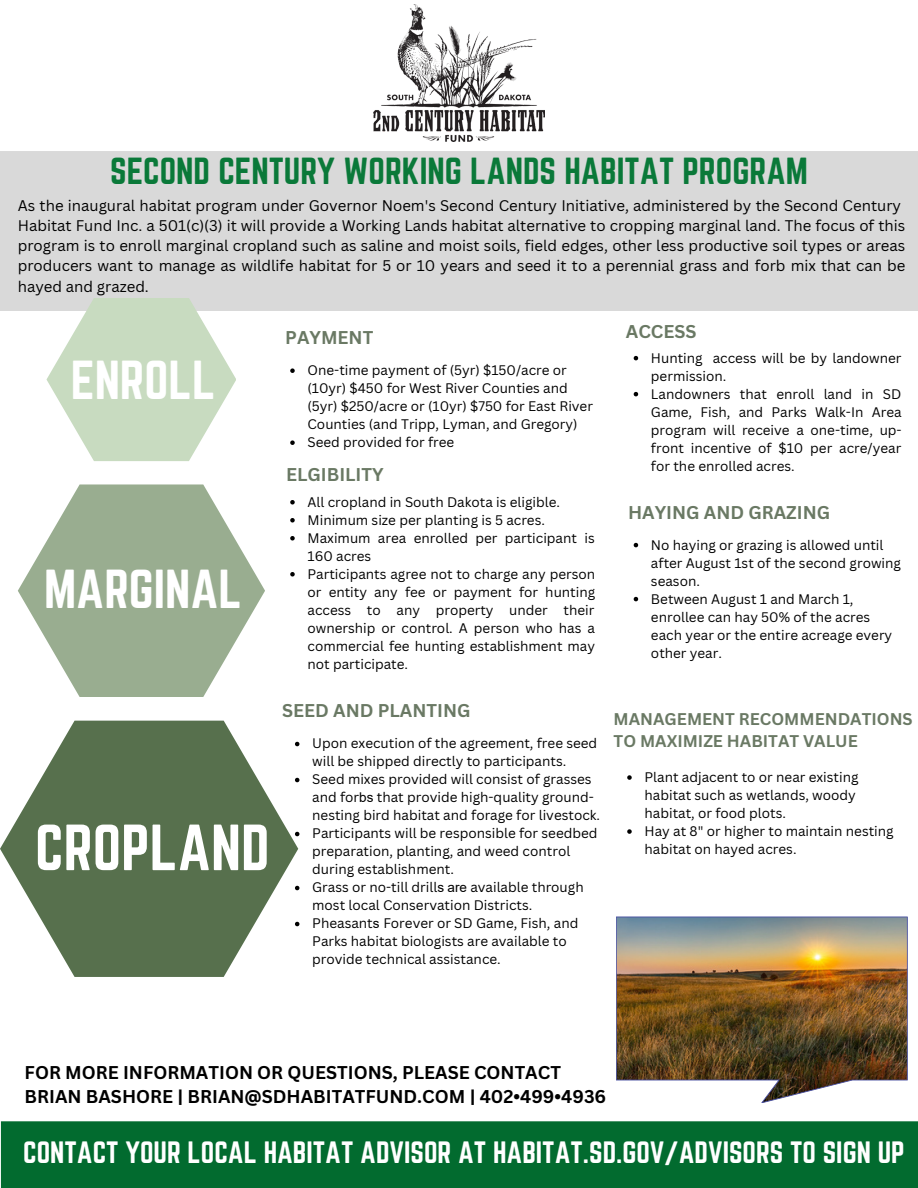
<style>
.page{position:relative;width:918px;height:1188px;background:#fff}
.page>*{position:absolute;margin:0;border:0;box-sizing:border-box;transform-origin:0 0}
.t1{font:57px "Norwester";color:#fff}
.t2{font:48px "Norwester";color:#fff}
.t3{font:33px "Norwester";color:#0a7939}
.t4{font:27px "Norwester";color:#fff}
.t5{font:700 18px/24.8px "Canva Sans";color:#000}
.t6{font:700 18px "Canva Sans";color:#6a7964}
.t7{font:700 16.5px/22.5px "Canva Sans";color:#6a7964}
.t8{font:15px/20.2px "Canva Sans";color:#000}
.t9{font:13.5px/18px "Canva Sans";color:#000}
.s1{font-family:"Arial"}
</style>
<div class="page">
<img style="left:373px;top:4px;width:171px;height:138px">
<svg style="left:0;top:721px;width:298px;height:256px;fill:#57704d"></svg>
<svg style="left:18px;top:484px;width:247px;height:213px;fill:#99ad90"></svg>
<div style="left:0;top:151px;width:918px;height:159px;background:#d9d9d9"></div>
<svg style="left:46px;top:298px;width:190px;height:163px"></svg>
<div style="left:1px;top:1121px;width:917px;height:67px;background:#026b2f"></div>
<img style="left:616px;top:917px;width:292px;height:186px">
<svg style="left:290px;top:368px;width:5px;height:5px"></svg>
<svg style="left:290px;top:440px;width:5px;height:5px"></svg>
<svg style="left:290px;top:500px;width:5px;height:5px"></svg>
<svg style="left:290px;top:518px;width:5px;height:5px"></svg>
<svg style="left:290px;top:536px;width:5px;height:5px"></svg>
<svg style="left:290px;top:572px;width:5px;height:5px"></svg>
<svg style="left:295px;top:742px;width:4px;height:4px"></svg>
<svg style="left:295px;top:778px;width:4px;height:4px"></svg>
<svg style="left:295px;top:832px;width:4px;height:4px"></svg>
<svg style="left:295px;top:886px;width:4px;height:4px"></svg>
<svg style="left:295px;top:922px;width:4px;height:4px"></svg>
<svg style="left:634px;top:356px;width:4px;height:4px"></svg>
<svg style="left:634px;top:392px;width:4px;height:4px"></svg>
<svg style="left:634px;top:543px;width:4px;height:4px"></svg>
<svg style="left:634px;top:597px;width:4px;height:4px"></svg>
<svg style="left:627px;top:775px;width:5px;height:5px"></svg>
<svg style="left:627px;top:829px;width:5px;height:5px"></svg>
<h3 class="t3" style="left:110px;top:151px;width:699px">SECOND CENTURY WORKING LANDS HABITAT PROGRAM</h3>
<p class="t8" style="left:18px;top:195px;width:889px">As the inaugural habitat program under Governor Noem's Second Century Initiative, administered by the Second Century Habitat Fund Inc. a 501(c)(3) it will provide a Working Lands habitat alternative to cropping marginal land. The focus of this program is to enroll marginal cropland such as saline and moist soils, field edges, other less productive soil types or areas producers want to manage as wildlife habitat for 5 or 10 years and seed it to a perennial grass and forb mix that can be hayed and grazed.</p>
<h3 class="t6" style="left:285px;top:325px;width:90px">PAYMENT</h3>
<h3 class="t6" style="left:626px;top:319px;width:72px">ACCESS</h3>
<h2 class="t2" style="left:71px;top:351px;width:146px">ENROLL</h2>
<h2 class="t2" style="left:44px;top:560px;width:200px">MARGINAL</h2>
<h1 class="t1" style="left:35px;top:813px;width:236px">CROPLAND</h1>
<p class="t9" style="left:308px;top:361px;width:287px">One-time payment of (5yr) $150/acre or (10yr) $450 for West River Counties and (5yr) $250/acre or (10yr) $750 for East River Counties (and Tripp, Lyman, and Gregory)<br>Seed provided for free</p>
<h3 class="t6" style="left:286px;top:461px;width:99px">ELGIBILITY</h3>
<p class="t9" style="left:308px;top:493px;width:289px">All cropland in South Dakota is eligible.<br>Minimum size per planting is 5 acres.<br>Maximum area enrolled per participant is 160 acres<br>Participants agree not to charge any person or entity any fee or payment for hunting access to any property under their ownership or control. A person who has a commercial fee hunting establishment may not participate.</p>
<h3 class="t6" style="left:282px;top:698px;width:190px">SEED AND PLANTING</h3>
<p class="t9" style="left:312px;top:734px;width:289px">Upon execution of the agreement, free seed will be shipped directly to participants.<br>Seed mixes provided will consist of grasses and for<span class="s1">bs</span> that provide high-quality ground&shy;nesting bird habitat and forage for livestock.<br>Participants will be responsible for seedbed preparation, planting, and weed control during establishment.<br>Grass or no-till drill<span class="s1">s are</span> available through most local Conservation Districts.<br>Pheasant<span class="s1">s</span> Forever or SD Game, Fish, and Parks habitat biologists are available to provide technical assistance.</p>
<p class="t9" style="left:651px;top:348px;width:252px">Hunting access will be by landowner permission.<br>Landowners that enroll land in SD<br>Game, Fish, and Parks Walk-In Area program will receive a one-time, up&shy;front incentive of $10 per acre/year for the enrolled acres.</p>
<h3 class="t6" style="left:628px;top:500px;width:204px">HAYING AND GRAZING</h3>
<p class="t9" style="left:651px;top:535px;width:252px">No haying or grazing is allowed until after August 1st of the second growing season.<br>Between August 1 and March 1, enrollee can hay 50% of the acres each year or the entire acreage every other year.</p>
<p class="t7" style="left:614px;top:707px;width:301px">MANAGEMENT RECOMMENDATIONS<br>TO MAXIMIZE HABITAT VALUE</p>
<p class="t9" style="left:645px;top:768px;width:251px">Plant adjacent to or near existing habitat such as wetlands, woody habitat, or food plots.<br>Hay at 8" or higher to maintain nesting habitat on hayed acres.</p>
<h3 class="t5" style="left:25px;top:1059px;width:583px">FOR MORE INFORMATION OR QUESTIONS, PLEASE CONTACT<br>BRIAN BASHORE | BRIAN@SDHABITATFUND.COM | 402•499•4936</h3>
<h3 class="t4" style="left:23px;top:1136px;width:883px">CONTACT YOUR LOCAL HABITAT ADVISOR AT HABITAT.SD.GOV/ADVISORS TO SIGN UP</h3>
</div>
